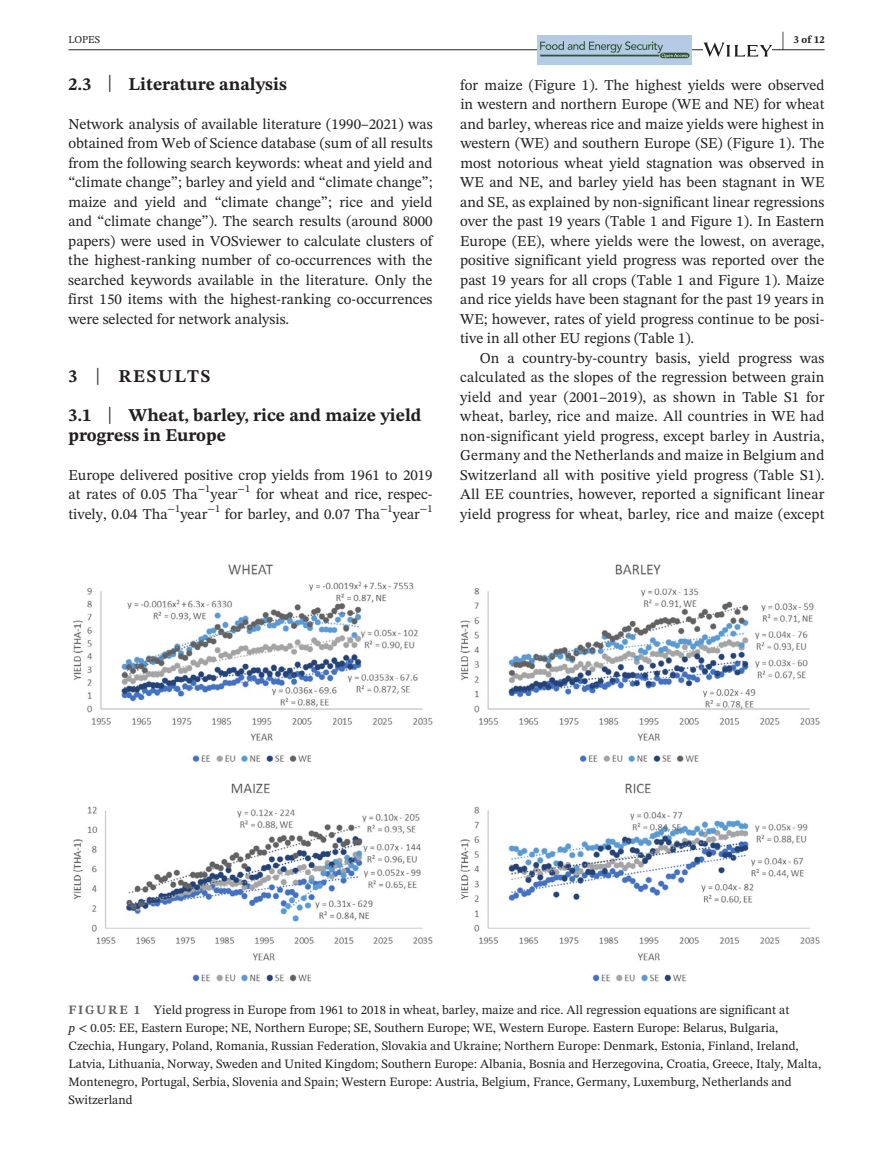
<style>
.page{position:relative;width:893px;height:1174px;background:#fff}
.page>*{position:absolute;margin:0;border:0;box-sizing:border-box;transform-origin:0 0}
.t1{font:700 21px "STIX Two Text";color:#231f20;scale:.42 1}
.t2{font:700 18px/39px "STIX Two Text";color:#231f20}
.t3{font:15px/19.5px "STIX Two Text";color:#231f20;text-align:justify}
.t4{font:12.75px/18px "STIX Two Text";color:#231f20}
.t5{font:10.5px "STIX Two Text";color:#231f20}
.t6{font:700 10.5px "STIX Two Text";color:#231f20}
.s1{font-weight:400;font-size:23.7px}
.s2{font-weight:700;color:#636366}
.s3{font-style:italic}
</style>
<div class="page">
<hr style="left:68px;top:49px;width:756px;height:1px;background:#231f20">
<div style="left:537px;top:35px;width:154px;height:30px;background:#b5cbe5"></div>
<svg style="left:540px;top:41px;width:149px;height:17px"></svg>
<svg style="left:703px;top:43px;width:69px;height:14px"></svg>
<img style="left:73px;top:564px;width:747px;height:417px">
<h1 class="t1" style="left:782px;top:24px;width:8px">|</h1>
<p class="t5" style="left:68px;top:32px;width:33px">LOPES</p>
<p class="t6" style="left:794px;top:32px;width:32px">3 of 12</p>
<p class="t2" style="left:68px;top:65px;width:220px">2.3 <span class="s1">|</span> Literature analysis</p>
<p class="t3" style="left:68px;top:114px;width:366px">Network analysis of available literature (1990–2021) was obtained from Web of Science database (sum of all results from the following search keywords: wheat and yield and “climate change”; barley and yield and “climate change”; maize and yield and “climate change”; rice and yield and “climate change”). The search results (around 8000 papers) were used in VOSviewer to calculate clusters of the highest-ranking number of co-occurrences with the searched keywords available in the literature. Only the first 150 items with the highest-ranking co-occurrences were selected for network analysis.</p>
<p class="t3" style="left:460px;top:75px;width:366px">for maize (Figure 1). The highest yields were observed in western and northern Europe (WE and NE) for wheat and barley, whereas rice and maize yields were highest in western (WE) and southern Europe (SE) (Figure 1). The most notorious wheat yield stagnation was observed in WE and NE, and barley yield has been stagnant in WE and SE, as explained by non-significant linear regressions over the past 19 years (Table 1 and Figure 1). In Eastern Europe (EE), where yields were the lowest, on average, positive significant yield progress was reported over the past 19 years for all crops (Table 1 and Figure 1). Maize and rice yields have been stagnant for the past 19 years in WE; however, rates of yield progress continue to be posi&shy;tive in all other EU regions (Table 1).</p>
<p class="t3" style="left:460px;top:348px;width:366px;text-indent:20px">On a country-by-country basis, yield progress was calculated as the slopes of the regression between grain yield and year (2001–2019), as shown in Table S1 for wheat, barley, rice and maize. All countries in WE had non-significant yield progress, except barley in Austria, Germany and the Netherlands and maize in Belgium and Switzerland all with positive yield progress (Table S1).<br>All EE countries, however, reported a significant linear yield progress for wheat, barley, rice and maize (except</p>
<p class="t2" style="left:68px;top:357px;width:355px">3 <span class="s1">|</span> RESULTS<br>3.1 <span class="s1">|</span> Wheat, barley, rice and maize yield</p>
<p class="t2" style="left:68px;top:416px;width:159px">progress in Europe</p>
<p class="t3" style="left:68px;top:465px;width:366px">Europe delivered positive crop yields from 1961 to 2019 at rates of 0.05 Tha</p>
<p class="t5" style="left:198px;top:481px;width:14px">−1</p>
<p class="t5" style="left:238px;top:481px;width:14px">−1</p>
<p class="t3" style="left:256px;top:484px;width:178px">for wheat and rice, respec-</p>
<p class="t3" style="left:210px;top:484px;width:29px">year</p>
<p class="t3" style="left:68px;top:504px;width:101px">tively, 0.04 Tha</p>
<p class="t5" style="left:168px;top:501px;width:14px">−1</p>
<p class="t5" style="left:207px;top:501px;width:14px">−1</p>
<p class="t3" style="left:225px;top:504px;width:157px">for barley, and 0.07 Tha</p>
<p class="t5" style="left:380px;top:501px;width:14px">−1</p>
<p class="t5" style="left:420px;top:501px;width:14px">−1</p>
<p class="t3" style="left:180px;top:504px;width:29px">year</p>
<p class="t3" style="left:393px;top:504px;width:29px">year</p>
<p class="t4" style="left:68px;top:1000px;width:754px"><span class="s2">FIGURE 1</span> Yield progress in Europe from 1961 to 2018 in wheat, barley, maize and rice. All regression equations are significant at<br><span class="s3">p</span> &lt; 0.05: EE, Eastern Europe; NE, Northern Europe; SE, Southern Europe; WE, Western Europe. Eastern Europe: Belarus, Bulgaria, Czechia, Hungary, Poland, Romania, Russian Federation, Slovakia and Ukraine; Northern Europe: Denmark, Estonia, Finland, Ireland, Latvia, Lithuania, Norway, Sweden and United Kingdom; Southern Europe: Albania, Bosnia and Herzegovina, Croatia, Greece, Italy, Malta, Montenegro, Portugal, Serbia, Slovenia and Spain; Western Europe: Austria, Belgium, France, Germany, Luxemburg, Netherlands and Switzerland</p>
</div>
